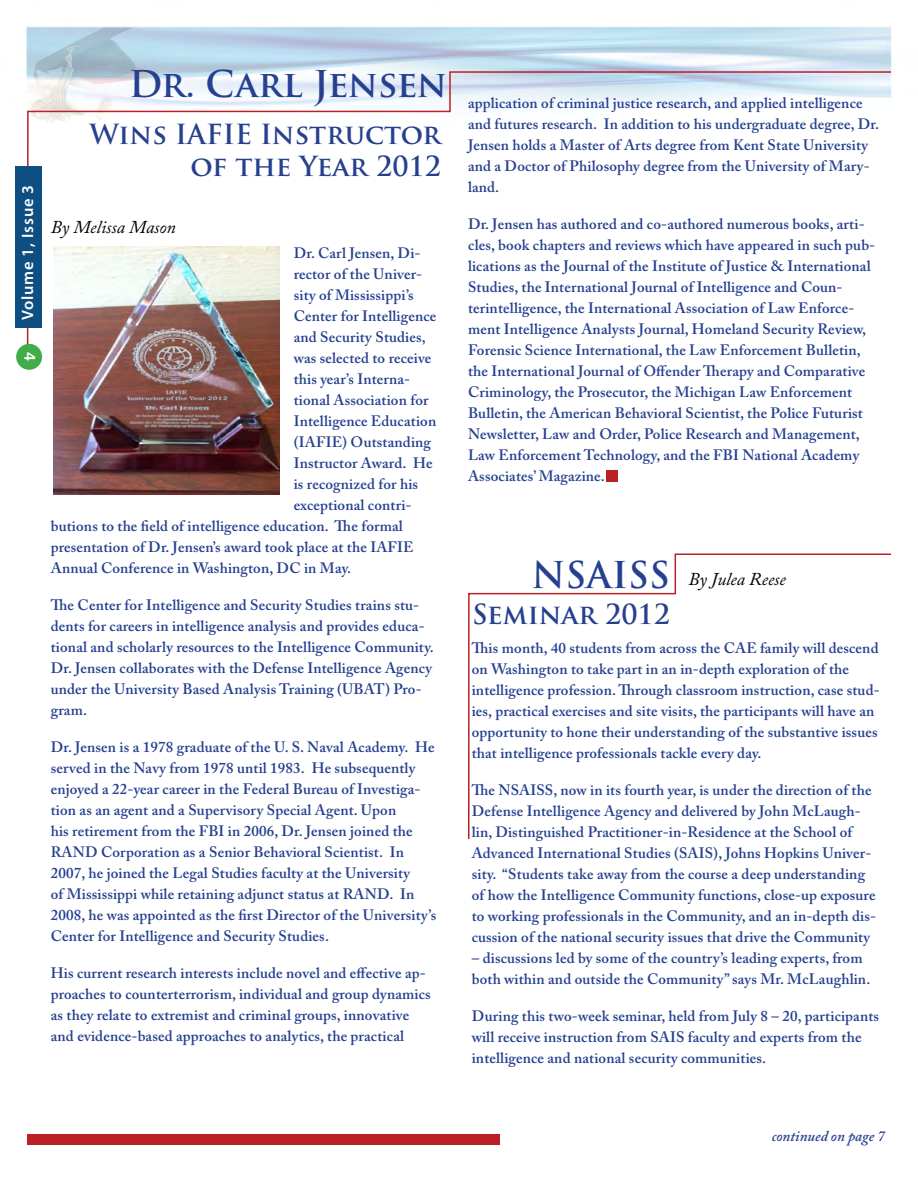
<style>
.page{position:relative;width:918px;height:1188px;background:#fff}
.page>*{position:absolute;margin:0;border:0;box-sizing:border-box;transform-origin:0 0}
.t1{font:700 36px "Trajan Pro";letter-spacing:-.02em;color:#25408f}
.t2{font:700 36px "Trajan Pro";color:#25408f}
.t3{font:700 27px/32.4px "Trajan Pro";color:#25408f;text-align:right}
.t4{font:italic 18px "Adobe Caslon Pro";color:#000}
.t5{font:600 16.5px "Myriad Pro";letter-spacing:.05em;color:#fff}
.t6{font:600 15px/21px "Adobe Caslon Pro";letter-spacing:.01em;color:#25408f}
.t7{font:italic 600 15px "Adobe Caslon Pro";color:#25408f}
</style>
<div class="page">
<img style="left:16px;top:26px;width:876px;height:469px">
<svg style="left:26px;top:71px;width:866px;height:287px"></svg>
<div style="left:15px;top:166px;width:27px;height:162px;background:#0e4e81"></div>
<div style="left:16px;top:344px;width:26px;height:26px;background:#41ad49;border-radius:50%"></div>
<div style="left:27px;top:1134px;width:473px;height:11px;background:#ba2025"></div>
<svg style="left:468px;top:553px;width:423px;height:286px"></svg>
<div style="left:606px;top:470px;width:11px;height:11px;background:#ba2025"></div>
<img style="left:54px;top:247px;width:226px;height:248px">
<p class="t5" style="left:17px;top:320px;width:137px;rotate:-90deg">Volume 1, Issue 3</p>
<p class="t5" style="left:41px;top:352px;width:10px;rotate:90deg">4</p>
<h1 class="t1" style="left:129px;top:62px;width:320px">Dr. Carl Jensen</h1>
<h2 class="t3" style="left:89px;top:118px;width:353px">Wins IAFIE Instructor of the Year 2012</h2>
<p class="t4" style="left:51px;top:216px;width:127px">By Melissa Mason</p>
<p class="t6" style="left:294px;top:242px;width:128px">Dr. Carl Jensen, Di-</p>
<p class="t6" style="left:294px;top:263px;width:130px">rector of the Univer-</p>
<p class="t6" style="left:294px;top:284px;width:122px">sity of Mississippi’s</p>
<p class="t6" style="left:294px;top:305px;width:144px">Center for Intelligence</p>
<p class="t6" style="left:294px;top:326px;width:134px">and Security Studies,</p>
<p class="t6" style="left:294px;top:347px;width:139px">was selected to receive</p>
<p class="t6" style="left:294px;top:368px;width:118px">this year’s Interna-</p>
<p class="t6" style="left:294px;top:389px;width:136px">tional Association for</p>
<p class="t6" style="left:294px;top:410px;width:144px">Intelligence Education</p>
<p class="t6" style="left:294px;top:431px;width:139px">(IAFIE) Outstanding</p>
<p class="t6" style="left:294px;top:452px;width:140px">Instructor Award. He</p>
<p class="t6" style="left:294px;top:473px;width:126px">is recognized for his</p>
<p class="t6" style="left:294px;top:494px;width:119px">exceptional contri-</p>
<p class="t6" style="left:51px;top:515px;width:354px">butions to the field of intelligence education. The formal</p>
<p class="t6" style="left:51px;top:536px;width:364px">presentation of Dr. Jensen’s award took place at the IAFIE</p>
<p class="t6" style="left:51px;top:557px;width:302px">Annual Conference in Washington, DC in May.</p>
<p class="t6" style="left:51px;top:594px;width:385px">The Center for Intelligence and Security Studies trains stu&shy;dents for careers in intelligence analysis and provides educa&shy;tional and scholarly resources to the Intelligence Community.<br>Dr. Jensen collaborates with the Defense Intelligence Agency under the University Based Analysis Training (UBAT) Pro&shy;gram.</p>
<p class="t6" style="left:51px;top:736px;width:387px">Dr. Jensen is a 1978 graduate of the U. S. Naval Academy. He served in the Navy from 1978 until 1983. He subsequently enjoyed a 22-year career in the Federal Bureau of Investiga&shy;tion as an agent and a Supervisory Special Agent. Upon<br>his retirement from the FBI in 2006, Dr. Jensen joined the RAND Corporation as a Senior Behavioral Scientist. In 2007, he joined the Legal Studies faculty at the University<br>of Mississippi while retaining adjunct status at RAND. In 2008, he was appointed as the first Director of the University’s Center for Intelligence and Security Studies.</p>
<p class="t6" style="left:51px;top:963px;width:382px">His current research interests include novel and effective ap&shy;proaches to counterterrorism, individual and group dynamics as they relate to extremist and criminal groups, innovative and evidence-based approaches to analytics, the practical</p>
<p class="t6" style="left:468px;top:92px;width:413px">application of criminal justice research, and applied intelligence and futures research. In addition to his undergraduate degree, Dr.<br>Jensen holds a Master of Arts degree from Kent State University and a Doctor of Philosophy degree from the University of Mary&shy;land.</p>
<p class="t6" style="left:468px;top:214px;width:409px">Dr. Jensen has authored and co-authored numerous books, arti&shy;cles, book chapters and reviews which have appeared in such pub&shy;lications as the Journal of the Institute of Justice &amp; International Studies, the International Journal of Intelligence and Coun&shy;terintelligence, the International Association of Law Enforce&shy;ment Intelligence Analysts Journal, Homeland Security Review, Forensic Science International, the Law Enforcement Bulletin, the International Journal of Offender Therapy and Comparative Criminology, the Prosecutor, the Michigan Law Enforcement Bulletin, the American Behavioral Scientist, the Police Futurist Newsletter, Law and Order, Police Research and Management, Law Enforcement Technology, and the FBI National Academy Associates’ Magazine.</p>
<h1 class="t2" style="left:532px;top:552px;width:140px">NSAISS</h1>
<h2 class="t3" style="left:472px;top:598px;width:199px">Seminar 2012</h2>
<p class="t4" style="left:688px;top:568px;width:99px">By Julea Reese</p>
<p class="t6" style="left:472px;top:637px;width:410px">This month, 40 students from across the CAE family will descend on Washington to take part in an in-depth exploration of the intelligence profession. Through classroom instruction, case stud&shy;ies, practical exercises and site visits, the participants will have an opportunity to hone their understanding of the substantive issues that intelligence professionals tackle every day.</p>
<p class="t6" style="left:472px;top:779px;width:406px">The NSAISS, now in its fourth year, is under the direction of the Defense Intelligence Agency and delivered by John McLaugh&shy;lin, Distinguished Practitioner-in-Residence at the School of Advanced International Studies (SAIS), Johns Hopkins Univer&shy;sity. “Students take away from the course a deep understanding of how the Intelligence Community functions, close-up exposure to working professionals in the Community, and an in-depth dis&shy;cussion of the national security issues that drive the Community</p>
<p class="t6" style="left:472px;top:947px;width:400px">– discussions led by some of the country’s leading experts, from both within and outside the Community” says Mr. McLaughlin.</p>
<p class="t6" style="left:472px;top:1005px;width:409px">During this two-week seminar, held from July 8 – 20, participants will receive instruction from SAIS faculty and experts from the intelligence and national security communities.</p>
<p class="t7" style="left:772px;top:1128px;width:115px">continued on page 7</p>
</div>
